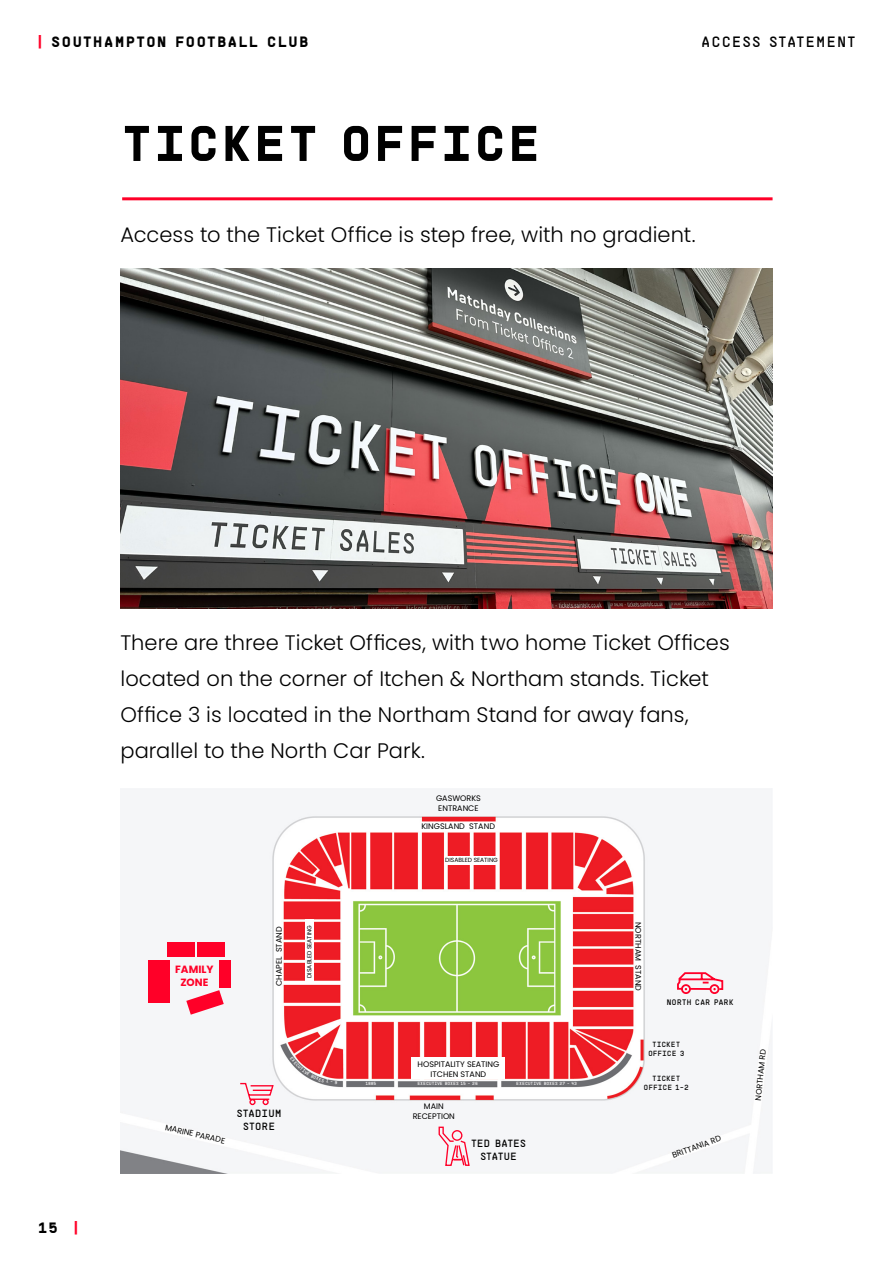
<style>
.page{position:relative;width:893px;height:1263px;background:#fff}
.page>*{position:absolute;margin:0;border:0;box-sizing:border-box;transform-origin:0 0}
.t1{font:700 50.1px "Saints";letter-spacing:-.02em;color:#000}
.t2{font:300 21px/36px "Poppins";letter-spacing:.005em;color:#000}
.t3{font:700 15px "Saints";letter-spacing:.02em;color:#000}
.t4{font:15px "Saints";letter-spacing:.03em;color:#000}
.t5{font:10.5px/12.6px "Saints";letter-spacing:-.03em;color:#000;text-align:center}
.t6{font:700 10.5px/12.6px "Poppins";color:#ff0028;text-align:center}
.t7{font:7.95px/9.6px "Poppins";color:#000;text-align:center}
.t8{font:7.95px "Saints";letter-spacing:-.02em;color:#000}
.t9{font:7.5px/9px "Saints";letter-spacing:-.02em;color:#000;text-align:center}
.t10{font:6px "Poppins";color:#000}
.t11{font:4.5px "Saints";letter-spacing:-.02em;color:#fff}
.s1{color:#ff0028}
</style>
<div class="page">
<hr style="left:122px;top:197px;width:651px;height:3px;background:#ff0028">
<img style="left:121px;top:268px;width:652px;height:341px">
<img style="left:120px;top:788px;width:652px;height:385px">
<div style="left:305px;top:919px;width:9px;height:64px;background:#fff"></div>
<div style="left:444px;top:856px;width:55px;height:8px;background:#fff"></div>
<div style="left:412px;top:1057px;width:93px;height:21px;background:#fff"></div>
<svg style="left:676px;top:971px;width:48px;height:24px"></svg>
<svg style="left:438px;top:1126px;width:33px;height:41px"></svg>
<svg style="left:239px;top:1082px;width:36px;height:24px"></svg>
<div style="left:167px;top:942px;width:28px;height:14px;background:#ff0028"></div>
<div style="left:197px;top:942px;width:28px;height:14px;background:#ff0028"></div>
<svg style="left:186px;top:990px;width:38px;height:25px"></svg>
<div style="left:219px;top:960px;width:12px;height:28px;background:#ff0028"></div>
<div style="left:149px;top:960px;width:21px;height:42px;background:#ff0028"></div>
<svg style="left:290px;top:1056px;width:47px;height:28px"></svg>
<p class="t3" style="left:37px;top:30px;width:273px"><span class="s1">|</span> SOUTHAMPTON FOOTBALL CLUB</p>
<p class="t4" style="left:701px;top:31px;width:157px">ACCESS STATEMENT</p>
<h1 class="t1" style="left:120px;top:106px;width:423px">TICKET OFFICE</h1>
<p class="t2" style="left:120px;top:217px;width:577px">Access to the Ticket Office is step free, with no gradient.</p>
<p class="t2" style="left:120px;top:625px;width:611px">There are three Ticket Offices, with two home Ticket Offices located on the corner of Itchen &amp; Northam stands. Ticket Office 3 is located in the Northam Stand for away fans, parallel to the North Car Park.</p>
<p class="t7" style="left:436px;top:793px;width:46px;text-align:left">GASWORKS<br>ENTRANCE</p>
<p class="t7" style="left:421px;top:822px;width:75px">KINGSLAND STAND</p>
<p class="t3" style="left:38px;top:1217px;width:42px">15 <span class="s1">|</span></p>
<p class="t6" style="left:175px;top:963px;width:40px">FAMILY<br>ZONE</p>
<p class="t7" style="left:274px;top:986px;width:61px;rotate:-90deg">CHAPEL STAND</p>
<p class="t10" style="left:306px;top:978px;width:54px;rotate:-90deg">DISABLED SEATING</p>
<p class="t7" style="left:166px;top:1122px;width:63px;rotate:13deg">MARINE PARADE</p>
<p class="t5" style="left:237px;top:1107px;width:47px">STADIUM<br>STORE</p>
<p class="t10" style="left:445px;top:856px;width:54px">DISABLED SEATING</p>
<p class="t7" style="left:417px;top:1060px;width:83px">HOSPITALITY SEATING<br>ITCHEN STAND</p>
<p class="t11" style="left:365px;top:1080px;width:13px">1885</p>
<p class="t11" style="left:417px;top:1080px;width:62px">EXECUTIVE BOXES 15 - 26</p>
<p class="t11" style="left:516px;top:1080px;width:62px">EXECUTIVE BOXES 27 - 43</p>
<p class="t7" style="left:413px;top:1101px;width:44px">MAIN<br>RECEPTION</p>
<p class="t5" style="left:471px;top:1137px;width:57px">TED BATES<br>STATUE</p>
<p class="t7" style="left:643px;top:922px;width:71px;rotate:90deg">NORTHAM STAND</p>
<p class="t8" style="left:666px;top:997px;width:69px">NORTH CAR PARK</p>
<p class="t9" style="left:648px;top:1040px;width:38px">TICKET<br>OFFICE 3</p>
<p class="t9" style="left:644px;top:1074px;width:47px">TICKET<br>OFFICE 1-2</p>
<p class="t7" style="left:671px;top:1151px;width:53px;rotate:-20deg">BRITTANIA RD</p>
<p class="t7" style="left:753px;top:1100px;width:53px;rotate:-84deg">NORTHAM RD</p>
</div>
